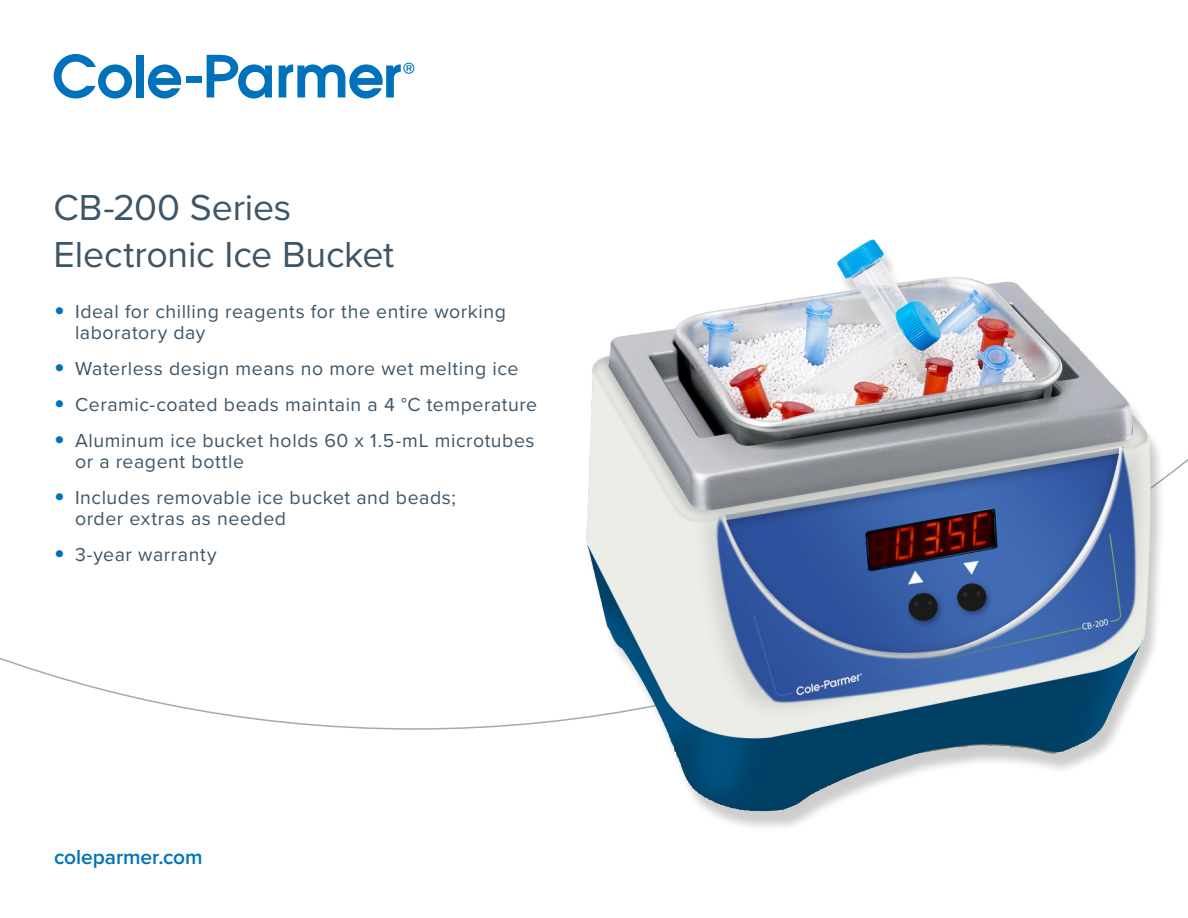
<style>
.page{position:relative;width:1188px;height:918px;background:#fff}
.page>*{position:absolute;margin:0;border:0;box-sizing:border-box;transform-origin:0 0}
.t1{font:37.5px/46.5px "Proxima Nova";letter-spacing:-.005em;color:#3d5567}
.t2{font:600 21px "Proxima Nova";letter-spacing:-.005em;color:#0072bc}
.t3{font:19.5px/21px "Proxima Nova";letter-spacing:.03em;color:#3d5567}
.s1{font-weight:700;font-size:30px;color:#0072bc}
</style>
<div class="page">
<svg style="left:54px;top:54px;width:78px;height:45px"></svg>
<div style="left:136px;top:55px;width:8px;height:42px;background:#0072bc"></div>
<svg style="left:148px;top:64px;width:33px;height:35px"></svg>
<div style="left:186px;top:76px;width:16px;height:7px;background:#0072bc"></div>
<svg style="left:207px;top:55px;width:65px;height:44px"></svg>
<svg style="left:279px;top:63px;width:135px;height:36px"></svg>
<img style="left:566px;top:239px;width:622px;height:588px">
<h1 class="t1" style="left:54px;top:183px;width:342px">CB-200 Series<br>Electronic Ice Bucket</h1>
<p class="t3" style="left:75px;top:300px;width:432px;text-indent:-21px"><span class="s1">•</span> Ideal for chilling reagents for the entire working laboratory day</p>
<p class="t3" style="left:54px;top:357px;width:466px"><span class="s1">•</span> Waterless design means no more wet melting ice</p>
<p class="t3" style="left:54px;top:393px;width:485px"><span class="s1">•</span> Ceramic-coated beads maintain a 4 °C temperature</p>
<p class="t3" style="left:75px;top:429px;width:461px;text-indent:-21px"><span class="s1">•</span> Aluminum ice bucket holds 60 x 1.5-mL microtubes or a reagent bottle</p>
<p class="t3" style="left:75px;top:486px;width:382px;text-indent:-21px"><span class="s1">•</span> Includes removable ice bucket and beads; order extras as needed</p>
<p class="t3" style="left:54px;top:543px;width:164px"><span class="s1">•</span> 3-year warranty</p>
<p class="t2" style="left:54px;top:842px;width:150px">coleparmer.com</p>
</div>
